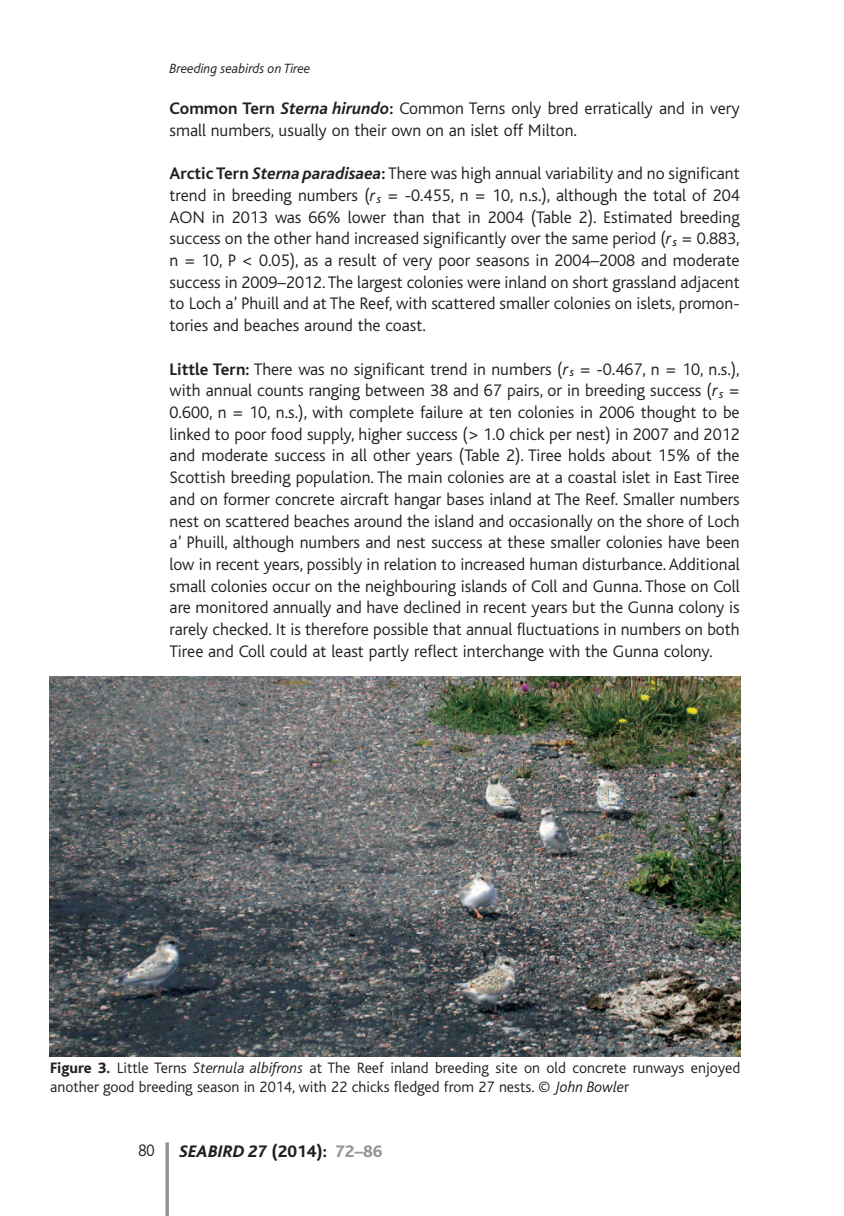
<style>
.page{position:relative;width:844px;height:1216px;background:#fff}
.page>*{position:absolute;margin:0;border:0;box-sizing:border-box;transform-origin:0 0}
.t1{font:300 17.5px/21.7px "Bliss";color:#231f20;text-align:justify}
.t2{font:italic 800 17.5px "Bliss";color:#231f20}
.t3{font:300 17.5px "Bliss";color:#231f20;scale:.9 1}
.t4{font:300 15.75px/19.2px "Bliss";color:#231f20}
.t5{font:italic 300 14px "Bliss";color:#231f20}
.s1{font-weight:700}
.s2{font-weight:700;font-style:italic}
.s3{font-style:italic}
.s4{font-weight:800}
.s5{font-style:normal}
.s6{font-style:normal;color:#939598}
</style>
<div class="page">
<svg style="left:165px;top:1142px;width:4px;height:73px"></svg>
<img style="left:50px;top:676px;width:690px;height:380px">
<p class="t5" style="left:169px;top:64px;width:142px">Breeding seabirds on Tiree</p>
<p class="t1" style="left:169px;top:99px;width:571px"><span class="s1">Common Tern</span> <span class="s2">Sterna hirundo</span><span class="s1">:</span> Common Terns only bred erratically and in very small numbers, usually on their own on an islet off Milton.</p>
<p class="t1" style="left:169px;top:164px;width:571px"><span class="s1">Arctic Tern</span> <span class="s2">Sterna paradisaea</span><span class="s1">:</span> There was high annual variability and no significant trend in breeding numbers (<span class="s3">r</span><sub>s</sub> = -0.455, n = 10, n.s.), although the total of 204<br>AON in 2013 was 66% lower than that in 2004 (Table 2). Estimated breeding success on the other hand increased significantly over the same period (<span class="s3">r</span><sub>s</sub> = 0.883, n = 10, P &lt; 0.05), as a result of very poor seasons in 2004–2008 and moderate success in 2009–2012.The largest colonies were inland on short grassland adjacent to Loch a’ Phuill and at The Reef, with scattered smaller colonies on islets, promon&shy;tories and beaches around the coast.</p>
<p class="t1" style="left:169px;top:359px;width:571px"><span class="s1">Little Tern:</span> There was no significant trend in numbers (<span class="s3">r</span><sub>s</sub> = -0.467, n = 10, n.s.), with annual counts ranging between 38 and 67 pairs, or in breeding success (<span class="s3">r</span><sub>s</sub> = 0.600, n = 10, n.s.), with complete failure at ten colonies in 2006 thought to be linked to poor food supply, higher success (&gt; 1.0 chick per nest) in 2007 and 2012 and moderate success in all other years (Table 2). Tiree holds about 15% of the Scottish breeding population. The main colonies are at a coastal islet in East Tiree and on former concrete aircraft hangar bases inland at The Reef. Smaller numbers nest on scattered beaches around the island and occasionally on the shore of Loch a’ Phuill, although numbers and nest success at these smaller colonies have been low in recent years, possibly in relation to increased human disturbance.Additional small colonies occur on the neighbouring islands of Coll and Gunna. Those on Coll are monitored annually and have declined in recent years but the Gunna colony is rarely checked. It is therefore possible that annual fluctuations in numbers on both Tiree and Coll could at least partly reflect interchange with the Gunna colony.</p>
<p class="t4" style="left:50px;top:1059px;width:691px"><span class="s4">Figure 3.</span> Little Terns <span class="s3">Sternula albifrons</span> at The Reef inland breeding site on old concrete runways enjoyed another good breeding season in 2014, with 22 chicks fledged from 27 nests. © <span class="s3">John Bowle</span>r</p>
<p class="t3" style="left:138px;top:1144px;width:20px">80</p>
<p class="t2" style="left:179px;top:1145px;width:204px">SEABIRD 27 <span class="s5">(2014):</span> <span class="s6">72–86</span></p>
</div>
